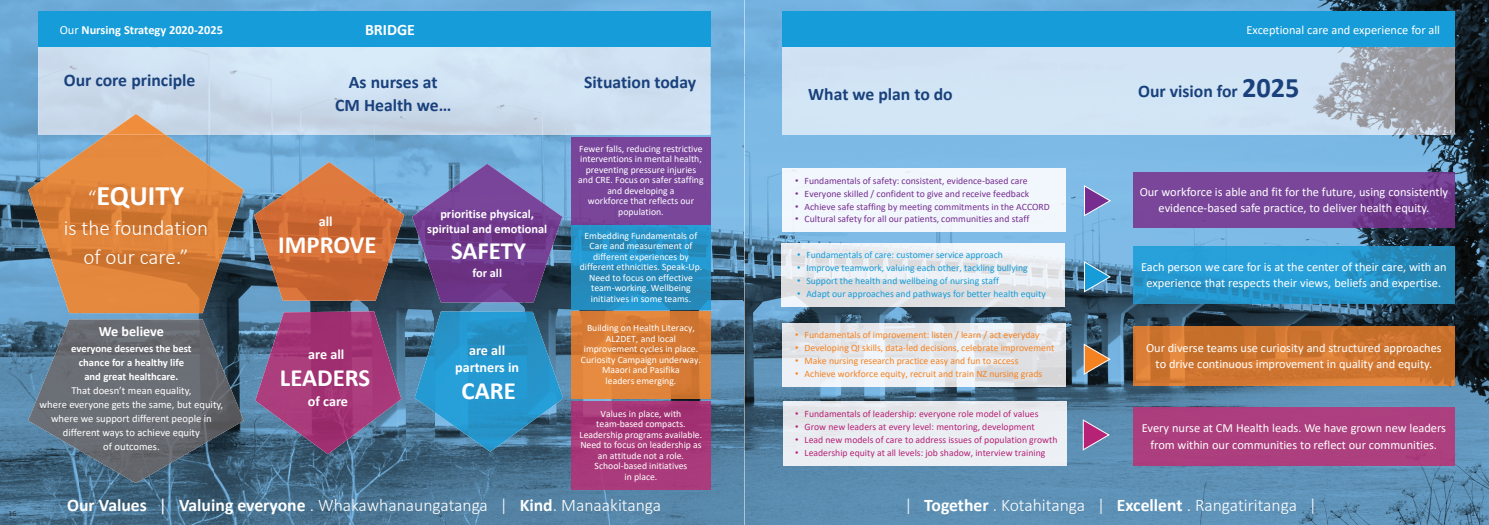
<style>
.page{position:relative;width:1489px;height:525px;background:#fff}
.page>*{position:absolute;margin:0;border:0;box-sizing:border-box;transform-origin:0 0}
.t1{font:700 28.25px "Calibri";color:#fff}
.t2{font:700 24.75px "Calibri";color:#fff}
.t3{font:300 21.25px/28px "Calibri";color:#fff;text-align:center}
.t4{font:300 17.62px "Calibri";color:#fff}
.t5{font:700 17.62px/23.4px "Calibri";color:#1a417c;text-align:center}
.t6{font:700 15.88px "Calibri";color:#fff}
.t7{font:700 14.12px/17px "Calibri";color:#fff;text-align:center}
.t8{font:12.38px/16.4px "Calibri";color:#fff;text-align:center}
.t9{font:700 12.38px/14.9px "Calibri";color:#fff;text-align:center}
.t10{font:10.62px/14px "Calibri";color:#fff;text-align:center}
.t11{font:700 10.62px/14px "Calibri";color:#fff;text-align:center}
.t12{font:9.75px/10.5px "Calibri";color:#fff;text-align:center}
.t13{font:9.75px "Calibri";color:#b62276}
.t14{font:9.75px "Calibri";color:#f58220}
.t15{font:9.75px "Calibri";color:#772d90}
.t16{font:9.75px "Calibri";color:#169cd8}
.t17{font:300 8px "Calibri";color:#231f20}
.s1{font-weight:400}
.s2{font-weight:300;font-size:21.25px}
.s3{font-weight:700}
.s4{font-size:28.25px}
.s5{font-family:"Arial"}
</style>
<div class="page">
<img style="left:0;top:0;width:744px;height:74px">
<img style="left:0;top:74px;width:80px;height:450px">
<img style="left:701px;top:74px;width:43px;height:450px">
<img style="left:244px;top:134px;width:457px;height:24px">
<img style="left:244px;top:158px;width:328px;height:41px">
<img style="left:214px;top:199px;width:88px;height:325px">
<img style="left:347px;top:199px;width:87px;height:325px">
<img style="left:524px;top:199px;width:87px;height:325px">
<img style="left:611px;top:224px;width:90px;height:2px">
<img style="left:170px;top:313px;width:44px;height:6px">
<img style="left:80px;top:313px;width:90px;height:6px">
<img style="left:302px;top:300px;width:45px;height:11px">
<img style="left:434px;top:302px;width:90px;height:9px">
<img style="left:611px;top:309px;width:90px;height:2px">
<img style="left:611px;top:398px;width:90px;height:3px">
<img style="left:170px;top:483px;width:44px;height:41px">
<img style="left:302px;top:454px;width:45px;height:70px">
<img style="left:434px;top:451px;width:90px;height:73px">
<img style="left:80px;top:483px;width:90px;height:41px">
<img style="left:611px;top:489px;width:90px;height:35px">
<svg style="left:9px;top:511px;width:7px;height:5px"></svg>
<img style="left:38px;top:47px;width:672px;height:87px">
<img style="left:572px;top:226px;width:138px;height:83px">
<img style="left:572px;top:401px;width:138px;height:88px">
<img style="left:572px;top:311px;width:138px;height:87px">
<div style="left:572px;top:137px;width:138px;height:87px;background:#79459a"></div>
<div style="left:38px;top:12px;width:672px;height:35px;background:#169cd8"></div>
<img style="left:412px;top:164px;width:150px;height:138px">
<img style="left:254px;top:162px;width:150px;height:138px">
<img style="left:255px;top:311px;width:146px;height:143px">
<img style="left:414px;top:311px;width:149px;height:140px">
<img style="left:28px;top:134px;width:216px;height:179px">
<img style="left:107px;top:114px;width:58px;height:20px">
<img style="left:28px;top:319px;width:216px;height:164px">
<img style="left:744px;top:0;width:744px;height:74px">
<img style="left:744px;top:74px;width:43px;height:450px">
<img style="left:1452px;top:74px;width:36px;height:450px">
<img style="left:787px;top:134px;width:665px;height:190px">
<img style="left:1054px;top:324px;width:398px;height:84px">
<img style="left:787px;top:386px;width:267px;height:16px">
<img style="left:1054px;top:408px;width:87px;height:116px">
<div style="left:787px;top:465px;width:267px;height:59px;background:#5c8eb3"></div>
<img style="left:1141px;top:465px;width:311px;height:59px">
<svg style="left:1471px;top:511px;width:7px;height:5px"></svg>
<img style="left:782px;top:323px;width:283px;height:63px">
<img style="left:781px;top:243px;width:283px;height:63px">
<div style="left:782px;top:168px;width:283px;height:63px;background:#f1f7fc"></div>
<img style="left:782px;top:47px;width:672px;height:87px">
<img style="left:1132px;top:246px;width:322px;height:57px">
<div style="left:1132px;top:407px;width:322px;height:58px;background:#ac3f7f"></div>
<img style="left:1132px;top:172px;width:322px;height:56px">
<img style="left:1132px;top:326px;width:322px;height:59px">
<div style="left:782px;top:12px;width:672px;height:35px;background:#169cd8"></div>
<svg style="left:1083px;top:184px;width:28px;height:33px"></svg>
<svg style="left:1083px;top:260px;width:28px;height:33px"></svg>
<svg style="left:1082px;top:343px;width:29px;height:32px"></svg>
<svg style="left:1081px;top:418px;width:29px;height:33px"></svg>
<p class="t17" style="left:8px;top:510px;width:10px">16</p>
<p class="t9" style="left:60px;top:23px;width:165px"><span class="s1">Our</span> Nursing Strategy 2020-2025</p>
<h3 class="t5" style="left:64px;top:70px;width:133px">Our core principle</h3>
<h1 class="t1" style="left:88px;top:184px;width:98px"><span class="s2">“</span>EQUITY</h1>
<h3 class="t3" style="left:64px;top:216px;width:146px">is the foundation of our care.”</h3>
<h3 class="t7" style="left:99px;top:324px;width:66px">We believe</h3>
<p class="t11" style="left:71px;top:342px;width:122px">everyone deserves the best chance for a healthy life and great healthcare.</p>
<p class="t10" style="left:40px;top:383px;width:185px">That doesn’t mean equality,<br>where everyone gets the same, but equity, where we support different people in different ways to achieve equity<br>of outcomes.</p>
<h3 class="t6" style="left:365px;top:23px;width:52px">BRIDGE</h3>
<h3 class="t5" style="left:335px;top:71px;width:118px">As nurses at<br>CM Health we…</h3>
<h3 class="t7" style="left:319px;top:213px;width:15px">all</h3>
<h2 class="t2" style="left:278px;top:234px;width:100px">IMPROVE</h2>
<h3 class="t7" style="left:308px;top:347px;width:38px">are all</h3>
<h2 class="t2" style="left:280px;top:367px;width:92px">LEADERS</h2>
<h3 class="t7" style="left:308px;top:393px;width:42px">of care</h3>
<p class="t9" style="left:427px;top:207px;width:121px">prioritise physical, spiritual and emotional</p>
<h2 class="t2" style="left:451px;top:240px;width:76px">SAFETY</h2>
<p class="t9" style="left:472px;top:267px;width:31px">for all</p>
<h3 class="t7" style="left:455px;top:343px;width:66px">are all partners in</h3>
<h2 class="t2" style="left:461px;top:380px;width:56px">CARE</h2>
<h3 class="t5" style="left:584px;top:72px;width:113px">Situation today</h3>
<p class="t12" style="left:578px;top:144px;width:127px">Fewer falls, reducing restrictive interventions in mental health, preventing pressure injuries and CRE. Focus on safer staffing and developing a<br>workforce that reflects our population.</p>
<p class="t12" style="left:579px;top:231px;width:124px">Embedding Fundamentals of<br>Care and measurement of different experiences by different ethnicities. Speak-Up.<br>Need to focus on effective team-working. Wellbeing initiatives in some teams.</p>
<p class="t12" style="left:581px;top:323px;width:122px">Building on Health Literacy,<br>AL2DET, and local improvement cycles in place.<br>Curiosity Campaign underway.<br>Maaori and Pasifika<br>leaders emerging.</p>
<p class="t12" style="left:579px;top:408px;width:124px">Values in place, with team-based compacts.<br>Leadership programs available.<br>Need to focus on leadership as an attitude not a role.<br>School-based initiatives<br>in place.</p>
<h3 class="t4" style="left:67px;top:497px;width:595px"><span class="s3">Our Values</span> <span class="s1">|</span> <span class="s3">Valuing everyone</span> . Whakawhanaungatanga | <span class="s3">Kind</span>. Manaakitanga</h3>
<p class="t8" style="left:1246px;top:22px;width:195px">Exceptional care and experience for all</p>
<h3 class="t5" style="left:808px;top:84px;width:146px">What we plan to do</h3>
<h3 class="t5" style="left:1138px;top:81px;width:163px">Our vision for <span class="s4">2025</span></h3>
<p class="t15" style="left:795px;top:176px;width:234px"><span class="s5">•</span> Fundamentals of safety: consistent, evidence-based care</p>
<p class="t15" style="left:795px;top:189px;width:235px"><span class="s5">•</span> Everyone skilled / confident to give and receive feedback</p>
<p class="t15" style="left:795px;top:202px;width:256px"><span class="s5">•</span> Achieve safe staffing by meeting commitments in the ACCORD</p>
<p class="t15" style="left:795px;top:215px;width:235px"><span class="s5">•</span> Cultural safety for all our patients, communities and staff</p>
<p class="t16" style="left:797px;top:251px;width:207px"><span class="s5">•</span> Fundamentals of care: customer service approach</p>
<p class="t16" style="left:797px;top:264px;width:232px"><span class="s5">•</span> Improve teamwork, valuing each other, tackling bullying</p>
<p class="t16" style="left:797px;top:276px;width:203px"><span class="s5">•</span> Support the health and wellbeing of nursing staff</p>
<p class="t16" style="left:797px;top:289px;width:250px"><span class="s5">•</span> Adapt our approaches and pathways for better health equity</p>
<p class="t14" style="left:795px;top:331px;width:246px"><span class="s5">•</span> Fundamentals of improvement: listen / learn / act everyday</p>
<p class="t14" style="left:795px;top:344px;width:260px"><span class="s5">•</span> Developing QI skills, data-led decisions, celebrate improvement</p>
<p class="t14" style="left:795px;top:356px;width:225px"><span class="s5">•</span> Make nursing research practice easy and fun to access</p>
<p class="t14" style="left:795px;top:369px;width:248px"><span class="s5">•</span> Achieve workforce equity, recruit and train NZ nursing grads</p>
<p class="t13" style="left:795px;top:409px;width:245px"><span class="s5">•</span> Fundamentals of leadership: everyone role model of values</p>
<p class="t13" style="left:795px;top:422px;width:241px"><span class="s5">•</span> Grow new leaders at every level: mentoring, development</p>
<p class="t13" style="left:795px;top:435px;width:264px"><span class="s5">•</span> Lead new models of care to address issues of population growth</p>
<p class="t13" style="left:795px;top:448px;width:251px"><span class="s5">•</span> Leadership equity at all levels: job shadow, interview training</p>
<p class="t8" style="left:1139px;top:185px;width:310px">Our workforce is able and fit for the future, using consistently evidence-based safe practice, to deliver health equity.</p>
<p class="t8" style="left:1140px;top:259px;width:307px">Each person we care for is at the center of their care, with an experience that respects their views, beliefs and expertise.</p>
<p class="t8" style="left:1145px;top:340px;width:297px">Our diverse teams use curiosity and structured approaches to drive continuous improvement in quality and equity.</p>
<p class="t8" style="left:1141px;top:421px;width:306px">Every nurse at CM Health leads. We have grown new leaders from within our communities to reflect our communities.</p>
<h3 class="t4" style="left:904px;top:497px;width:414px">| <span class="s3">Together</span> . Kotahitanga | <span class="s3">Excellent</span> . Rangatiritanga |</h3>
<p class="t17" style="left:1470px;top:510px;width:10px">17</p>
</div>
